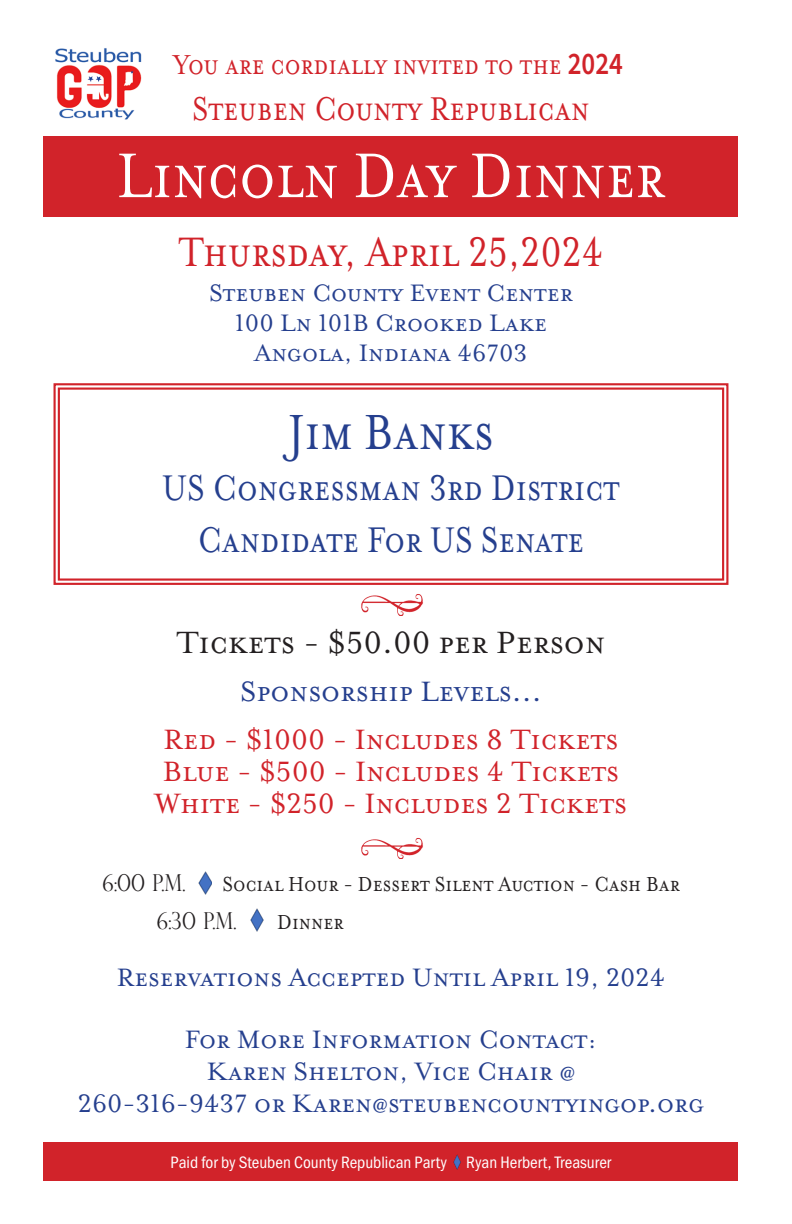
<style>
.page{position:relative;width:792px;height:1224px;background:#fff}
.page>*{position:absolute;margin:0;border:0;box-sizing:border-box;transform-origin:0 0}
.t1{font:72.4px "Mrs Eaves Small Caps OT";color:#fff;scale:.85 1}
.t2{font:56.6px "Mrs Eaves Small Caps OT";color:#253f8e;scale:.85 1}
.t3{font:47.2px "Mrs Eaves Small Caps OT";color:#d1232a;scale:.85 1}
.t4{font:41px "Mrs Eaves Small Caps OT";color:#253f8e;scale:.85 1}
.t5{font:37.8px "Mrs Eaves Small Caps OT";color:#d1232a;scale:.85 1}
.t6{font:35.4px "Mrs Eaves Small Caps OT";color:#231f20}
.t7{font:32.2px "Mrs Eaves Small Caps OT";color:#d1232a}
.t8{font:32.2px "Mrs Eaves Small Caps OT";color:#253f8e}
.t9{font:31.4px "Mrs Eaves Small Caps OT";color:#d1232a;scale:.85 1}
.t10{font:29px "Mrs Eaves Small Caps OT";color:#253f8e}
.t11{font:27.4px "Mrs Eaves Small Caps OT";color:#253f8e}
.t12{font:23.4px "Mrs Eaves Small Caps OT";color:#231f20;scale:.9 1}
.t13{font:300 23.4px "Perpetua Titling";color:#231f20;scale:.9 1}
.t14{font:17.2px "Franklin Gothic URW Con Boo";color:#fff}
.s1{font-family:"Source Sans Pro";font-weight:600}
</style>
<div class="page">
<div style="left:44px;top:136px;width:694px;height:81px;background:#d1232a"></div>
<svg style="left:53px;top:383px;width:676px;height:202px"></svg>
<div style="left:58px;top:388px;width:666px;height:193px;border:2px solid #d1232a"></div>
<img style="left:361px;top:594px;width:62px;height:22px">
<div style="left:44px;top:1143px;width:694px;height:38px;background:#d1232a"></div>
<img style="left:453px;top:1155px;width:8px;height:14px">
<img style="left:55px;top:48px;width:87px;height:72px">
<img style="left:361px;top:838px;width:62px;height:21px">
<img style="left:198px;top:872px;width:14px;height:22px">
<img style="left:250px;top:909px;width:14px;height:22px">
<p class="t9" style="left:173px;top:47px;width:531px">You are cordially invited to the <span class="s1">2024</span></p>
<p class="t5" style="left:192px;top:88px;width:469px">Steuben County Republican</p>
<p class="t1" style="left:117px;top:136px;width:646px">Lincoln Day Dinner</p>
<p class="t3" style="left:178px;top:226px;width:501px">Thursday, April 25,2024</p>
<p class="t11" style="left:209px;top:278px;width:365px">Steuben County Event Center</p>
<p class="t11" style="left:235px;top:308px;width:314px">100 Ln 101B Crooked Lake</p>
<p class="t11" style="left:255px;top:338px;width:274px">Angola, Indiana 46703</p>
<p class="t2" style="left:288px;top:401px;width:243px">Jim Banks</p>
<p class="t4" style="left:162px;top:466px;width:540px">US Congressman 3rd District</p>
<p class="t4" style="left:198px;top:517px;width:456px">Candidate For US Senate</p>
<p class="t6" style="left:177px;top:624px;width:430px">Tickets - $50.00 per Person</p>
<p class="t8" style="left:240px;top:674px;width:303px">Sponsorship Levels...</p>
<p class="t7" style="left:164px;top:722px;width:456px">Red - $1000 - Includes 8 Tickets</p>
<p class="t7" style="left:163px;top:754px;width:458px">Blue - $500 - Includes 4 Tickets</p>
<p class="t7" style="left:155px;top:786px;width:474px">White - $250 - Includes 2 Tickets</p>
<p class="t13" style="left:102px;top:869px;width:94px">6:00 p.M.</p>
<p class="t12" style="left:223px;top:872px;width:509px">Social Hour - Dessert Silent Auction - Cash Bar</p>
<p class="t13" style="left:157px;top:906px;width:90px">6:30 p.m.</p>
<p class="t12" style="left:277px;top:909px;width:75px">Dinner</p>
<p class="t10" style="left:117px;top:962px;width:550px">Reservations Accepted Until April 19, 2024</p>
<p class="t10" style="left:185px;top:1023px;width:414px">For More Information Contact:</p>
<p class="t10" style="left:207px;top:1056px;width:370px">Karen Shelton, Vice Chair @</p>
<p class="t10" style="left:78px;top:1088px;width:628px">260-316-9437 or Karen@steubencountyingop.org</p>
<p class="t14" style="left:171px;top:1151px;width:442px">Paid for by Steuben County Republican Party Ryan Herbert, Treasurer</p>
</div>
